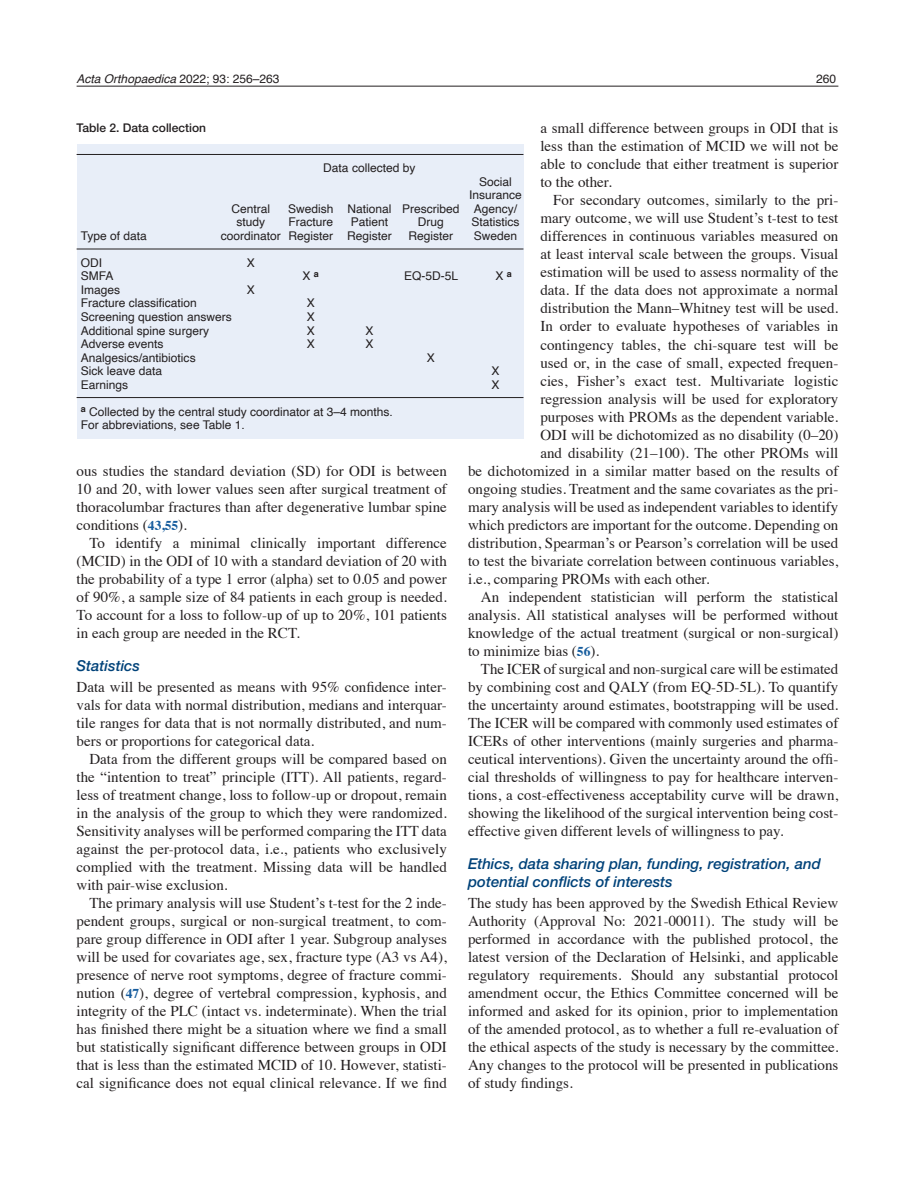
<style>
.page{position:relative;width:915px;height:1191px;background:#fff}
.page>*{position:absolute;margin:0;border:0;box-sizing:border-box;transform-origin:0 0}
.t1{font:15px/18px "Times";color:#231f20;text-align:justify}
.t2{font:italic 500 15px/18px "Helvetica Neue LTW1 G";color:#004279}
.t3{font:12px/13.5px "Helvetica";color:#231f20;text-align:center}
.t4{font:italic 12px "Helvetica";color:#231f20}
.t5{font:500 12px "Helvetica Neue LTW1 G";color:#231f20}
.s1{font-style:normal}
.s2{font-weight:700;font-size:13.5px;color:#175d9e}
</style>
<div class="page">
<hr style="left:77px;top:86px;width:761px;height:1px;background:#231f20">
<div style="left:77px;top:145px;width:446px;height:294px;background:#e8eef8"></div>
<hr style="left:77px;top:154px;width:446px;height:1px;background:#231f20">
<hr style="left:77px;top:249px;width:446px;height:1px;background:#231f20">
<hr style="left:77px;top:397px;width:446px;height:1px;background:#231f20">
<p class="t4" style="left:77px;top:70px;width:204px">Acta Orthopaedica <span class="s1">2022; 93: 256–263</span></p>
<p class="t3" style="left:816px;top:73px;width:22px">260</p>
<p class="t5" style="left:77px;top:120px;width:131px">Table 2. Data collection</p>
<p class="t3" style="left:323px;top:162px;width:94px">Data collected by</p>
<p class="t3" style="left:469px;top:175px;width:54px">Social<br>Insurance</p>
<p class="t3" style="left:231px;top:202px;width:40px">Central</p>
<p class="t3" style="left:288px;top:202px;width:230px">Swedish National Prescribed Agency/</p>
<p class="t3" style="left:236px;top:216px;width:30px">study</p>
<p class="t3" style="left:288px;top:216px;width:46px">Fracture</p>
<p class="t3" style="left:350px;top:216px;width:39px">Patient</p>
<p class="t3" style="left:418px;top:216px;width:28px">Drug</p>
<p class="t3" style="left:471px;top:216px;width:50px">Statistics</p>
<p class="t3" style="left:81px;top:229px;width:68px">Type of data</p>
<p class="t3" style="left:221px;top:229px;width:172px">coordinator Register Register</p>
<p class="t3" style="left:408px;top:229px;width:46px">Register</p>
<p class="t3" style="left:473px;top:229px;width:45px">Sweden</p>
<p class="t3" style="left:81px;top:256px;width:23px">ODI</p>
<p class="t3" style="left:247px;top:256px;width:10px">X</p>
<p class="t3" style="left:81px;top:270px;width:34px">SMFA</p>
<p class="t3" style="left:302px;top:270px;width:18px">X <sup>a</sup></p>
<p class="t3" style="left:404px;top:270px;width:56px">EQ-5D-5L</p>
<p class="t3" style="left:495px;top:270px;width:18px">X <sup>a</sup></p>
<p class="t3" style="left:81px;top:283px;width:41px">Images</p>
<p class="t3" style="left:247px;top:283px;width:10px">X</p>
<p class="t3" style="left:81px;top:297px;width:118px">Fracture classification</p>
<p class="t3" style="left:307px;top:297px;width:10px">X</p>
<p class="t3" style="left:81px;top:310px;width:152px">Screening question answers</p>
<p class="t3" style="left:307px;top:310px;width:10px">X</p>
<p class="t3" style="left:81px;top:324px;width:130px">Additional spine surgery</p>
<p class="t3" style="left:307px;top:324px;width:10px">X</p>
<p class="t3" style="left:365px;top:324px;width:10px">X</p>
<p class="t3" style="left:81px;top:337px;width:84px">Adverse events</p>
<p class="t3" style="left:307px;top:337px;width:10px">X</p>
<p class="t3" style="left:365px;top:337px;width:10px">X</p>
<p class="t3" style="left:81px;top:351px;width:116px">Analgesics/antibiotics</p>
<p class="t3" style="left:427px;top:351px;width:10px">X</p>
<p class="t3" style="left:81px;top:364px;width:83px">Sick leave data</p>
<p class="t3" style="left:491px;top:364px;width:10px">X</p>
<p class="t3" style="left:81px;top:378px;width:49px">Earnings</p>
<p class="t3" style="left:491px;top:378px;width:10px">X</p>
<p class="t3" style="left:81px;top:405px;width:313px;text-align:left"><sup>a</sup> Collected by the central study coordinator at 3–4 months.<br>For abbreviations, see Table 1.</p>
<p class="t1" style="left:540px;top:118px;width:299px">a small difference between groups in ODI that is less than the estimation of MCID we will not be able to conclude that either treatment is superior to the other.</p>
<p class="t1" style="left:540px;top:190px;width:299px;text-indent:13px">For secondary outcomes, similarly to the pri&shy;mary outcome, we will use Student’s t-test to test differences in continuous variables measured on at least interval scale between the groups. Visual estimation will be used to assess normality of the data. If the data does not approximate a normal distribution the Mann–Whitney test will be used.<br>In order to evaluate hypotheses of variables in contingency tables, the chi-square test will be used or, in the case of small, expected frequen&shy;cies, Fisher’s exact test. Multivariate logistic regression analysis will be used for exploratory purposes with PROMs as the dependent variable.<br>ODI will be dichotomized as no disability (0–20) and disability (21–100). The other PROMs will</p>
<p class="t1" style="left:77px;top:460px;width:371px">ous studies the standard deviation (SD) for ODI is between 10 and 20, with lower values seen after surgical treatment of thoracolumbar fractures than after degenerative lumbar spine conditions (<span class="s2">43,55</span>).</p>
<p class="t1" style="left:77px;top:532px;width:371px;text-indent:13px">To identify a minimal clinically important difference (MCID) in the ODI of 10 with a standard deviation of 20 with the probability of a type 1 error (alpha) set to 0.05 and power of 90%, a sample size of 84 patients in each group is needed.<br>To account for a loss to follow-up of up to 20%, 101 patients in each group are needed in the RCT.</p>
<p class="t2" style="left:77px;top:656px;width:65px">Statistics</p>
<p class="t1" style="left:77px;top:676px;width:371px">Data will be presented as means with 95% confidence inter&shy;vals for data with normal distribution, medians and interquar&shy;tile ranges for data that is not normally distributed, and num&shy;bers or proportions for categorical data.</p>
<p class="t1" style="left:77px;top:748px;width:371px;text-indent:13px">Data from the different groups will be compared based on the “intention to treat” principle (ITT). All patients, regard&shy;less of treatment change, loss to follow-up or dropout, remain in the analysis of the group to which they were randomized.<br>Sensitivity analyses will be performed comparing the ITT data against the per-protocol data, i.e., patients who exclusively complied with the treatment. Missing data will be handled with pair-wise exclusion.</p>
<p class="t1" style="left:77px;top:892px;width:371px;text-indent:13px">The primary analysis will use Student’s t-test for the 2 inde&shy;pendent groups, surgical or non-surgical treatment, to com&shy;pare group difference in ODI after 1 year. Subgroup analyses will be used for covariates age, sex, fracture type (A3 vs A4), presence of nerve root symptoms, degree of fracture commi&shy;nution (<span class="s2">47</span>), degree of vertebral compression, kyphosis, and integrity of the PLC (intact vs. indeterminate). When the trial has finished there might be a situation where we find a small but statistically significant difference between groups in ODI that is less than the estimated MCID of 10. However, statisti&shy;cal significance does not equal clinical relevance. If we find</p>
<p class="t1" style="left:468px;top:460px;width:371px">be dichotomized in a similar matter based on the results of ongoing studies. Treatment and the same covariates as the pri&shy;mary analysis will be used as independent variables to identify which predictors are important for the outcome. Depending on distribution, Spearman’s or Pearson’s correlation will be used to test the bivariate correlation between continuous variables, i.e., comparing PROMs with each other.</p>
<p class="t1" style="left:468px;top:586px;width:371px;text-indent:13px">An independent statistician will perform the statistical analysis. All statistical analyses will be performed without knowledge of the actual treatment (surgical or non-surgical) to minimize bias (<span class="s2">56</span>).</p>
<p class="t1" style="left:468px;top:658px;width:371px;text-indent:13px">The ICER of surgical and non-surgical care will be estimated by combining cost and QALY (from EQ-5D-5L). To quantify the uncertainty around estimates, bootstrapping will be used.<br>The ICER will be compared with commonly used estimates of ICERs of other interventions (mainly surgeries and pharma&shy;ceutical interventions). Given the uncertainty around the offi&shy;cial thresholds of willingness to pay for healthcare interven&shy;tions, a cost-effectiveness acceptability curve will be drawn, showing the likelihood of the surgical intervention being cost&shy;effective given different levels of willingness to pay.</p>
<p class="t2" style="left:468px;top:854px;width:354px">Ethics, data sharing plan, funding, registration, and potential conflicts of interests</p>
<p class="t1" style="left:468px;top:892px;width:371px">The study has been approved by the Swedish Ethical Review Authority (Approval No: 2021-00011). The study will be performed in accordance with the published protocol, the latest version of the Declaration of Helsinki, and applicable regulatory requirements. Should any substantial protocol amendment occur, the Ethics Committee concerned will be informed and asked for its opinion, prior to implementation of the amended protocol, as to whether a full re-evaluation of the ethical aspects of the study is necessary by the committee.<br>Any changes to the protocol will be presented in publications of study findings.</p>
</div>
